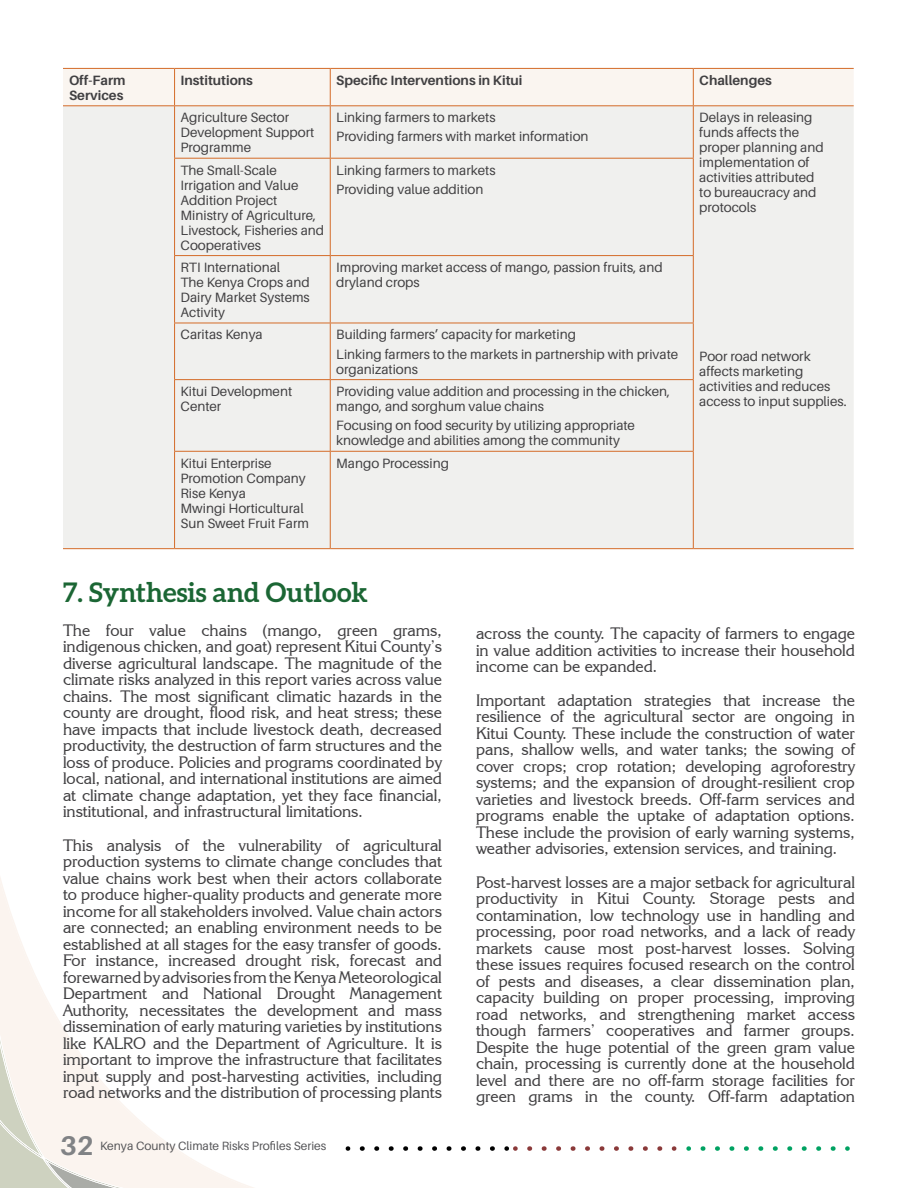
<style>
.page{position:relative;width:918px;height:1188px;background:#fff}
.page>*{position:absolute;margin:0;border:0;box-sizing:border-box;transform-origin:0 0}
.t1{font:700 27px "Aleo";color:#1b6634}
.t2{font:700 27px "Aileron";color:#808285}
.t3{font:16.5px/16.5px "Korinna IT Cby BT";color:#414042;text-align:justify}
.t4{font:13.5px/15px "Aileron";color:#414042}
.t5{font:700 13.5px/15px "Aileron";color:#414042}
.t6{font:12px "Aileron";color:#565659}
</style>
<div class="page">
<svg style="left:0;top:877px;width:254px;height:311px"></svg>
<svg style="left:0;top:1035px;width:128px;height:153px"></svg>
<svg style="left:362px;top:1146px;width:133px;height:5px"></svg>
<svg style="left:529px;top:1146px;width:134px;height:5px"></svg>
<svg style="left:703px;top:1146px;width:133px;height:5px"></svg>
<div style="left:63px;top:69px;width:791px;height:36px;background:#faf5f0"></div>
<div style="left:63px;top:106px;width:791px;height:442px;background:#f0f0ee"></div>
<hr style="left:63px;top:68px;width:112px;height:1px;background:#d46b28">
<hr style="left:175px;top:68px;width:155px;height:1px;background:#d46b28">
<hr style="left:174px;top:69px;width:1px;height:36px;background:#d46b28">
<hr style="left:330px;top:68px;width:363px;height:1px;background:#d46b28">
<hr style="left:330px;top:69px;width:1px;height:36px;background:#d46b28">
<hr style="left:693px;top:69px;width:1px;height:36px;background:#d46b28">
<hr style="left:693px;top:68px;width:161px;height:1px;background:#d46b28">
<hr style="left:693px;top:105px;width:161px;height:1px;background:#d46b28">
<hr style="left:63px;top:105px;width:112px;height:1px;background:#d46b28">
<hr style="left:175px;top:105px;width:155px;height:1px;background:#d46b28">
<hr style="left:174px;top:158px;width:156px;height:1px;background:#d46b28">
<hr style="left:330px;top:105px;width:363px;height:1px;background:#d46b28">
<hr style="left:330px;top:158px;width:364px;height:1px;background:#d46b28">
<hr style="left:330px;top:106px;width:1px;height:52px;background:#d46b28">
<hr style="left:330px;top:159px;width:1px;height:96px;background:#d46b28">
<hr style="left:330px;top:256px;width:1px;height:67px;background:#d46b28">
<hr style="left:330px;top:323px;width:1px;height:56px;background:#d46b28">
<hr style="left:330px;top:380px;width:1px;height:71px;background:#d46b28">
<hr style="left:330px;top:452px;width:1px;height:96px;background:#d46b28">
<hr style="left:174px;top:255px;width:156px;height:1px;background:#d46b28">
<hr style="left:330px;top:255px;width:364px;height:1px;background:#d46b28">
<hr style="left:174px;top:323px;width:156px;height:1px;background:#d46b28">
<hr style="left:330px;top:323px;width:364px;height:1px;background:#d46b28">
<hr style="left:174px;top:379px;width:156px;height:1px;background:#d46b28">
<hr style="left:330px;top:379px;width:364px;height:1px;background:#d46b28">
<hr style="left:174px;top:451px;width:156px;height:1px;background:#d46b28">
<hr style="left:330px;top:451px;width:364px;height:1px;background:#d46b28">
<hr style="left:175px;top:548px;width:155px;height:1px;background:#d46b28">
<hr style="left:330px;top:548px;width:363px;height:1px;background:#d46b28">
<hr style="left:174px;top:106px;width:1px;height:52px;background:#d46b28">
<hr style="left:174px;top:159px;width:1px;height:96px;background:#d46b28">
<hr style="left:174px;top:256px;width:1px;height:67px;background:#d46b28">
<hr style="left:174px;top:323px;width:1px;height:56px;background:#d46b28">
<hr style="left:174px;top:380px;width:1px;height:71px;background:#d46b28">
<hr style="left:174px;top:452px;width:1px;height:96px;background:#d46b28">
<hr style="left:63px;top:548px;width:112px;height:1px;background:#d46b28">
<hr style="left:693px;top:106px;width:1px;height:52px;background:#d46b28">
<hr style="left:693px;top:159px;width:1px;height:96px;background:#d46b28">
<hr style="left:693px;top:256px;width:1px;height:67px;background:#d46b28">
<hr style="left:693px;top:323px;width:1px;height:56px;background:#d46b28">
<hr style="left:693px;top:380px;width:1px;height:71px;background:#d46b28">
<hr style="left:693px;top:452px;width:1px;height:96px;background:#d46b28">
<hr style="left:693px;top:548px;width:161px;height:1px;background:#d46b28">
<p class="t5" style="left:69px;top:73px;width:58px">Off-Farm<br>Services</p>
<p class="t5" style="left:181px;top:73px;width:74px">Institutions</p>
<p class="t5" style="left:336px;top:73px;width:188px">Specific Interventions in Kitui</p>
<p class="t5" style="left:699px;top:73px;width:74px">Challenges</p>
<p class="t4" style="left:181px;top:110px;width:135px">Agriculture Sector<br>Development Support<br>Programme</p>
<p class="t4" style="left:336px;top:108px;width:254px;line-height:19.2px">Linking farmers to markets<br>Providing farmers with market information</p>
<p class="t4" style="left:699px;top:110px;width:126px">Delays in releasing funds affects the proper planning and implementation of activities attributed to bureaucracy and protocols</p>
<p class="t4" style="left:181px;top:163px;width:145px">The Small-Scale<br>Irrigation and Value<br>Addition Project<br>Ministry of Agriculture,<br>Livestock, Fisheries and<br>Cooperatives</p>
<p class="t4" style="left:336px;top:160px;width:161px;line-height:19.2px">Linking farmers to markets<br>Providing value addition</p>
<p class="t4" style="left:181px;top:260px;width:131px">RTI International<br>The Kenya Crops and<br>Dairy Market Systems<br>Activity</p>
<p class="t4" style="left:336px;top:260px;width:328px">Improving market access of mango, passion fruits, and dryland crops</p>
<p class="t4" style="left:181px;top:327px;width:84px">Caritas Kenya</p>
<p class="t4" style="left:336px;top:325px;width:343px;line-height:19.2px">Building farmers’ capacity for marketing<br>Linking farmers to the markets in partnership with private</p>
<p class="t4" style="left:336px;top:362px;width:83px">organizations</p>
<p class="t4" style="left:181px;top:384px;width:113px">Kitui Development<br>Center</p>
<p class="t4" style="left:336px;top:384px;width:335px">Providing value addition and processing in the chicken, mango, and sorghum value chains</p>
<p class="t4" style="left:336px;top:418px;width:300px">Focusing on food security by utilizing appropriate knowledge and abilities among the community</p>
<p class="t4" style="left:181px;top:456px;width:130px">Kitui Enterprise<br>Promotion Company<br>Rise Kenya<br>Mwingi Horticultural<br>Sun Sweet Fruit Farm</p>
<p class="t4" style="left:336px;top:456px;width:114px">Mango Processing</p>
<p class="t4" style="left:699px;top:349px;width:149px">Poor road network affects marketing activities and reduces access to input supplies.</p>
<h1 class="t1" style="left:63px;top:577px;width:306px">7. Synthesis and Outlook</h1>
<p class="t3" style="left:63px;top:622px;width:381px">The four value chains (mango, green grams, indigenous chicken, and goat) represent Kitui County’s diverse agricultural landscape. The magnitude of the climate risks analyzed in this report varies across value chains. The most significant climatic hazards in the county are drought, flood risk, and heat stress; these have impacts that include livestock death, decreased productivity, the destruction of farm structures and the loss of produce. Policies and programs coordinated by local, national, and international institutions are aimed at climate change adaptation, yet they face financial, institutional, and infrastructural limitations.</p>
<p class="t3" style="left:63px;top:837px;width:381px">This analysis of the vulnerability of agricultural production systems to climate change concludes that value chains work best when their actors collaborate to produce higher-quality products and generate more income for all stakeholders involved. Value chain actors are connected; an enabling environment needs to be established at all stages for the easy transfer of goods.<br>For instance, increased drought risk, forecast and forewarned by advisories from the Kenya Meteorological Department and National Drought Management Authority, necessitates the development and mass dissemination of early maturing varieties by institutions like KALRO and the Department of Agriculture. It is important to improve the infrastructure that facilitates input supply and post-harvesting activities, including road networks and the distribution of processing plants</p>
<h1 class="t2" style="left:60px;top:1130px;width:35px">32</h1>
<p class="t6" style="left:100px;top:1140px;width:228px">Kenya County Climate Risks Profiles Series</p>
<p class="t3" style="left:476px;top:625px;width:381px">across the county. The capacity of farmers to engage in value addition activities to increase their household income can be expanded.</p>
<p class="t3" style="left:476px;top:691px;width:381px">Important adaptation strategies that increase the resilience of the agricultural sector are ongoing in Kitui County. These include the construction of water pans, shallow wells, and water tanks; the sowing of cover crops; crop rotation; developing agroforestry systems; and the expansion of drought-resilient crop varieties and livestock breeds. Off-farm services and programs enable the uptake of adaptation options.<br>These include the provision of early warning systems, weather advisories, extension services, and training.</p>
<p class="t3" style="left:476px;top:873px;width:381px">Post-harvest losses are a major setback for agricultural productivity in Kitui County. Storage pests and contamination, low technology use in handling and processing, poor road networks, and a lack of ready markets cause most post-harvest losses. Solving these issues requires focused research on the control of pests and diseases, a clear dissemination plan, capacity building on proper processing, improving road networks, and strengthening market access though farmers’ cooperatives and farmer groups.<br>Despite the huge potential of the green gram value chain, processing is currently done at the household level and there are no off-farm storage facilities for green grams in the county. Off-farm adaptation</p>
</div>
